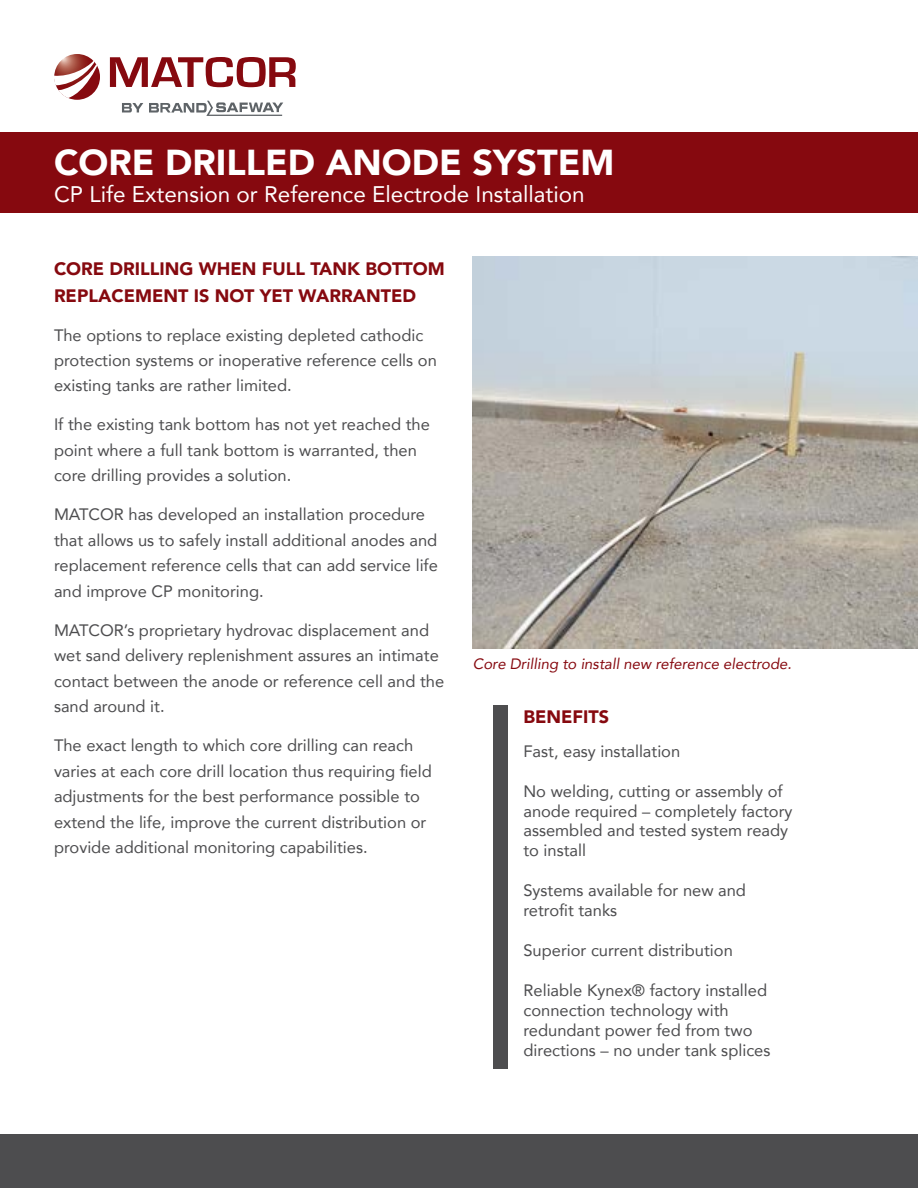
<style>
.page{position:relative;width:918px;height:1188px;background:#fff}
.page>*{position:absolute;margin:0;border:0;box-sizing:border-box;transform-origin:0 0}
.t1{font:900 36px "Avenir";color:#fff}
.t2{font:22.5px "Avenir";color:#fff}
.t3{font:900 18px/27px "Avenir";color:#86090f}
.t4{font:16.5px/25.5px "Avenir";color:#4d4d4f}
.t5{font:italic 15px "Avenir";color:#86090f}
</style>
<div class="page">
<div style="left:0;top:132px;width:918px;height:81px;background:#86090f"></div>
<svg style="left:149px;top:101px;width:134px;height:15px"></svg>
<svg style="left:122px;top:103px;width:21px;height:9px"></svg>
<svg style="left:54px;top:54px;width:46px;height:46px"></svg>
<svg style="left:54px;top:61px;width:43px;height:37px"></svg>
<svg style="left:110px;top:57px;width:186px;height:30px"></svg>
<div style="left:0;top:1134px;width:918px;height:54px;background:#4d4d4f"></div>
<img style="left:473px;top:256px;width:445px;height:392px">
<div style="left:493px;top:705px;width:15px;height:364px;background:#4d4d4f"></div>
<h1 class="t1" style="left:54px;top:131px;width:562px">CORE DRILLED ANODE SYSTEM</h1>
<h2 class="t2" style="left:54px;top:176px;width:532px">CP Life Extension or Reference Electrode Installation</h2>
<p class="t3" style="left:54px;top:254px;width:392px">CORE DRILLING WHEN FULL TANK BOTTOM<br>REPLACEMENT IS NOT YET WARRANTED</p>
<p class="t4" style="left:54px;top:322px;width:384px">The options to replace existing depleted cathodic protection systems or inoperative reference cells on existing tanks are rather limited.</p>
<p class="t4" style="left:54px;top:412px;width:377px">If the existing tank bottom has not yet reached the point where a full tank bottom is warranted, then core drilling provides a solution.</p>
<p class="t4" style="left:54px;top:502px;width:386px">MATCOR has developed an installation procedure that allows us to safely install additional anodes and replacement reference cells that can add service life and improve CP monitoring.</p>
<p class="t4" style="left:54px;top:617px;width:392px">MATCOR’s proprietary hydrovac displacement and wet sand delivery replenishment assures an intimate contact between the anode or reference cell and the sand around it.</p>
<p class="t4" style="left:54px;top:732px;width:379px">The exact length to which core drilling can reach varies at each core drill location thus requiring field adjustments for the best performance possible to extend the life, improve the current distribution or provide additional monitoring capabilities.</p>
<p class="t5" style="left:473px;top:655px;width:320px">Core Drilling to install new reference electrode.</p>
<p class="t3" style="left:523px;top:703px;width:87px">BENEFITS</p>
<p class="t4" style="left:523px;top:738px;width:158px">Fast, easy installation</p>
<p class="t4" style="left:523px;top:781px;width:271px;line-height:19.8px">No welding, cutting or assembly of anode required – completely factory assembled and tested system ready to install</p>
<p class="t4" style="left:523px;top:880px;width:224px;line-height:19.8px">Systems available for new and retrofit tanks</p>
<p class="t4" style="left:523px;top:937px;width:211px">Superior current distribution</p>
<p class="t4" style="left:523px;top:980px;width:249px;line-height:19.8px">Reliable Kynex® factory installed connection technology with redundant power fed from two directions – no under tank splices</p>
</div>
